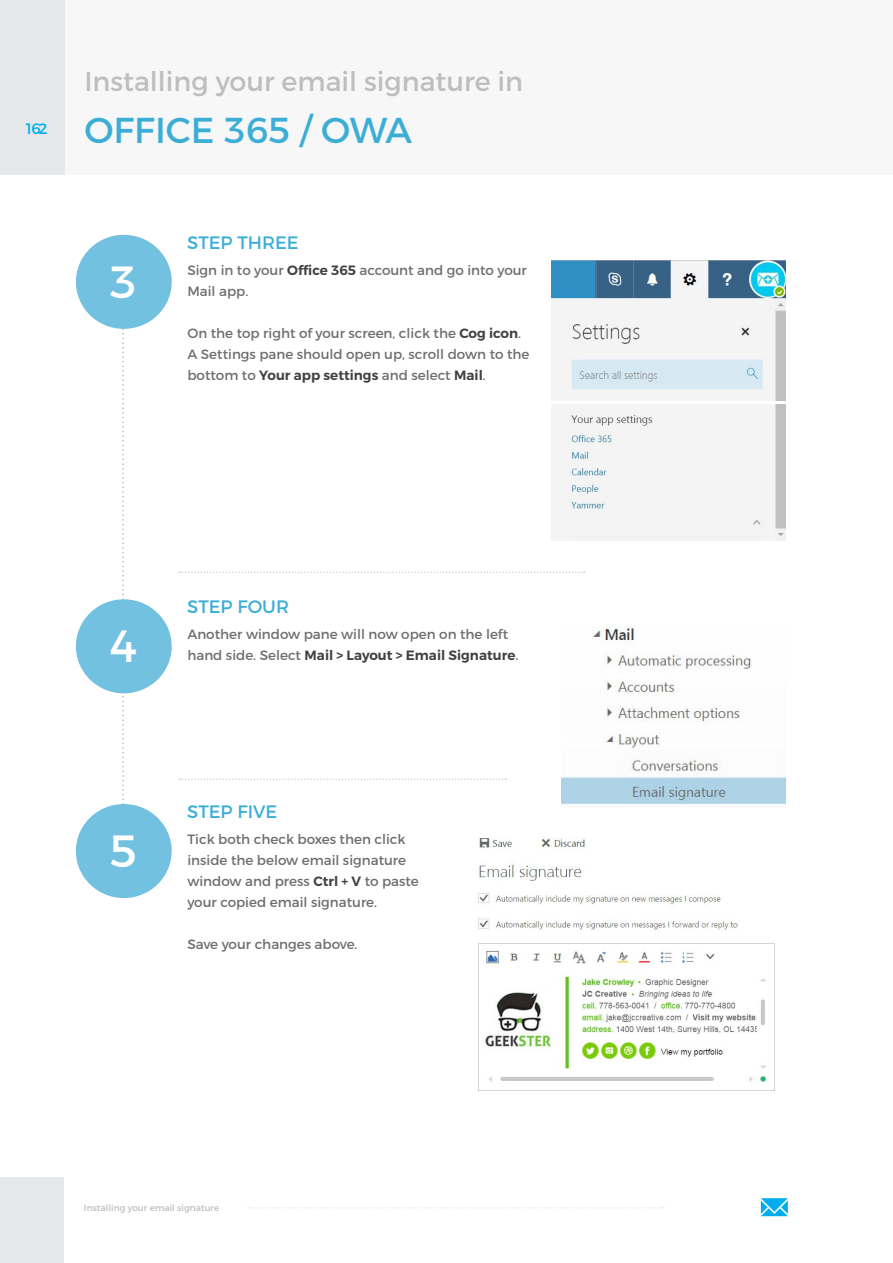
<style>
.page{position:relative;width:893px;height:1263px;background:#fff}
.page>*{position:absolute;margin:0;border:0;box-sizing:border-box;transform-origin:0 0}
.t1{font:45px "Montserrat";color:#fff}
.t2{font:36px "Montserrat";color:#3caed6}
.t3{font:27px "Montserrat";color:#bcbec0}
.t4{font:18px "Montserrat";color:#3caed6}
.t5{font:15px "Montserrat";color:#00aeef}
.t6{font:13.5px/21px "Montserrat";color:#6d6e71}
.t7{font:9px "Montserrat";color:#bcbec0}
.s1{font-weight:600;color:#414042}
</style>
<div class="page">
<div style="left:0;top:0;width:893px;height:174px;background:#f7f7f7"></div>
<svg style="left:248px;top:1207px;width:416px;height:1px"></svg>
<div style="left:0;top:0;width:64px;height:174px;background:#e6e7e8"></div>
<div style="left:0;top:1177px;width:64px;height:86px;background:#e6e7e8"></div>
<svg style="left:761px;top:1198px;width:27px;height:18px"></svg>
<svg style="left:122px;top:329px;width:2px;height:475px"></svg>
<div style="left:76px;top:235px;width:96px;height:94px;background:#73c1e1;border-radius:50%"></div>
<div style="left:76px;top:599px;width:96px;height:94px;background:#73c1e1;border-radius:50%"></div>
<div style="left:76px;top:804px;width:96px;height:94px;background:#73c1e1;border-radius:50%"></div>
<img style="left:552px;top:261px;width:234px;height:140px">
<img style="left:552px;top:404px;width:234px;height:136px">
<img style="left:562px;top:626px;width:224px;height:179px">
<img style="left:478px;top:837px;width:297px;height:254px">
<svg style="left:179px;top:572px;width:406px;height:1px"></svg>
<svg style="left:179px;top:778px;width:327px;height:2px"></svg>
<p class="t5" style="left:24px;top:120px;width:25px">162</p>
<h3 class="t3" style="left:84px;top:65px;width:440px">Installing your email signature in</h3>
<h2 class="t2" style="left:84px;top:108px;width:329px">OFFICE 365 / OWA</h2>
<h1 class="t1" style="left:109px;top:254px;width:29px">3</h1>
<h3 class="t4" style="left:187px;top:231px;width:113px">STEP THREE</h3>
<p class="t6" style="left:187px;top:259px;width:341px">Sign in to your <span class="s1">Office 365</span> account and go into your<br>Mail app.</p>
<p class="t6" style="left:187px;top:322px;width:344px">On the top right of your screen, click the <span class="s1">Cog icon</span>.<br>A Settings pane should open up, scroll down to the bottom to <span class="s1">Your app settings</span> and select <span class="s1">Mail</span>.</p>
<h1 class="t1" style="left:109px;top:618px;width:29px">4</h1>
<h3 class="t4" style="left:187px;top:596px;width:103px">STEP FOUR</h3>
<p class="t6" style="left:187px;top:624px;width:332px">Another window pane will now open on the left hand side. Select <span class="s1">Mail &gt; Layout &gt; Email Signature</span>.</p>
<h1 class="t1" style="left:109px;top:823px;width:29px">5</h1>
<h3 class="t4" style="left:187px;top:800px;width:92px">STEP FIVE</h3>
<p class="t6" style="left:187px;top:828px;width:233px">Tick both check boxes then click inside the below email signature window and press <span class="s1">Ctrl + V</span> to paste your copied email signature.</p>
<p class="t6" style="left:187px;top:933px;width:172px">Save your changes above.</p>
<p class="t7" style="left:84px;top:1202px;width:137px">Installing your email signature</p>
</div>
